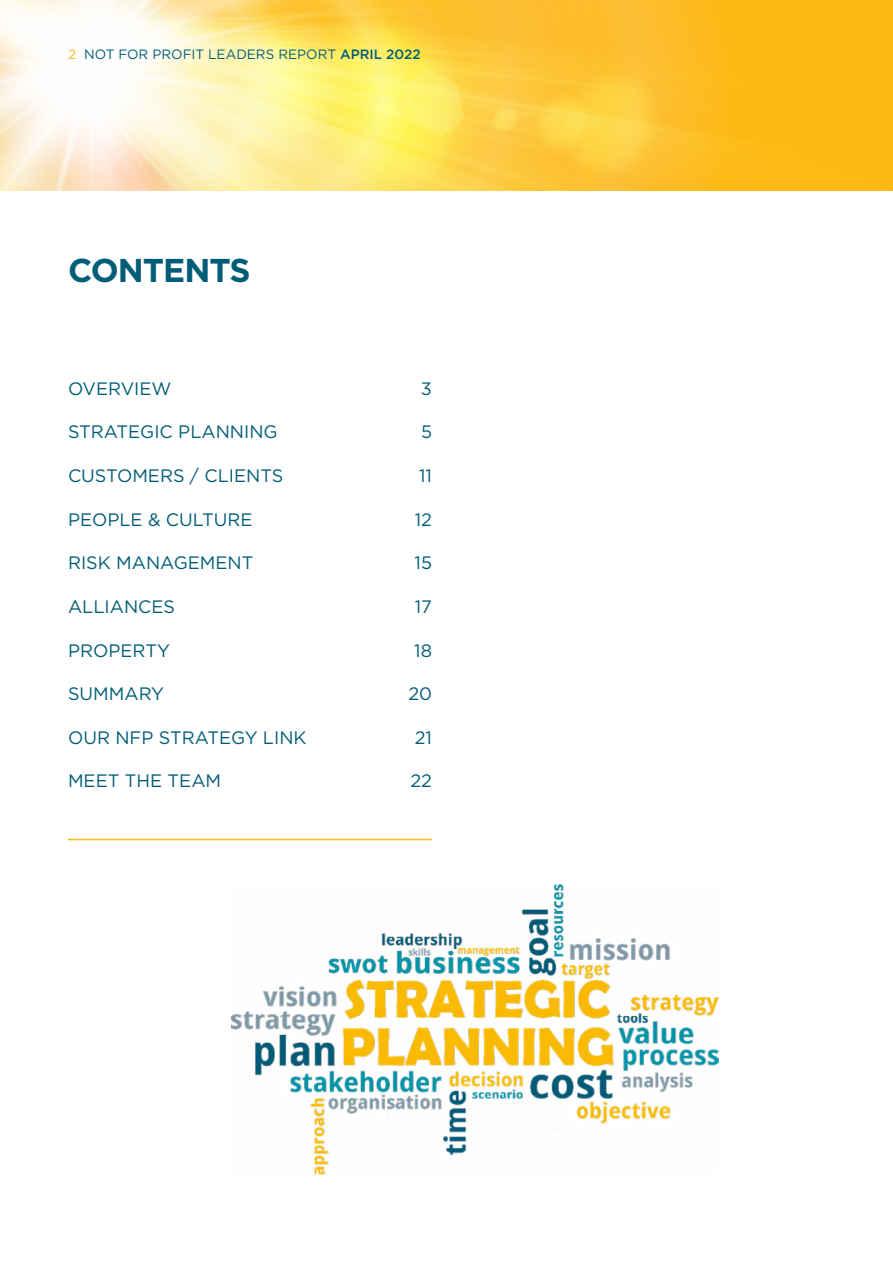
<style>
.page{position:relative;width:893px;height:1263px;background:#fff}
.page>*{position:absolute;margin:0;border:0;box-sizing:border-box;transform-origin:0 0}
.t1{font:700 33px "Gotham";letter-spacing:-.03em;color:#005d77}
.t2{font:18px "Gotham";color:#005d77}
.t3{font:13.5px "Gotham";color:#005d77}
.s1{color:#fdb913}
.s2{font-weight:500}
</style>
<div class="page">
<div style="left:796px;top:0;width:97px;height:182px;background:#fdb913"></div>
<svg style="left:667px;top:0;width:129px;height:190px;background:#fdba1a"></svg>
<svg style="left:0;top:0;width:667px;height:190px;background:#fde185"></svg>
<hr style="left:68px;top:839px;width:364px;height:1px;background:#fdb913">
<img style="left:232px;top:884px;width:487px;height:291px">
<p class="t3" style="left:68px;top:46px;width:354px"><span class="s1">2</span> NOT FOR PROFIT LEADERS REPORT <span class="s2">APRIL 2022</span></p>
<h1 class="t1" style="left:68px;top:248px;width:184px">CONTENTS</h1>
<p class="t2" style="left:68px;top:378px;width:105px">OVERVIEW</p>
<p class="t2" style="left:421px;top:378px;width:13px">3</p>
<p class="t2" style="left:68px;top:422px;width:211px">STRATEGIC PLANNING</p>
<p class="t2" style="left:421px;top:422px;width:13px">5</p>
<p class="t2" style="left:68px;top:466px;width:217px">CUSTOMERS / CLIENTS</p>
<p class="t2" style="left:419px;top:466px;width:14px">11</p>
<p class="t2" style="left:68px;top:509px;width:186px">PEOPLE &amp; CULTURE</p>
<p class="t2" style="left:415px;top:509px;width:19px">12</p>
<p class="t2" style="left:68px;top:553px;width:187px">RISK MANAGEMENT</p>
<p class="t2" style="left:415px;top:553px;width:19px">15</p>
<p class="t2" style="left:68px;top:597px;width:109px">ALLIANCES</p>
<p class="t2" style="left:415px;top:597px;width:19px">17</p>
<p class="t2" style="left:68px;top:640px;width:103px">PROPERTY</p>
<p class="t2" style="left:414px;top:640px;width:19px">18</p>
<p class="t2" style="left:68px;top:684px;width:98px">SUMMARY</p>
<p class="t2" style="left:408px;top:684px;width:25px">20</p>
<p class="t2" style="left:68px;top:727px;width:240px">OUR NFP STRATEGY LINK</p>
<p class="t2" style="left:415px;top:727px;width:19px">21</p>
<p class="t2" style="left:68px;top:771px;width:155px">MEET THE TEAM</p>
<p class="t2" style="left:410px;top:771px;width:23px">22</p>
</div>
